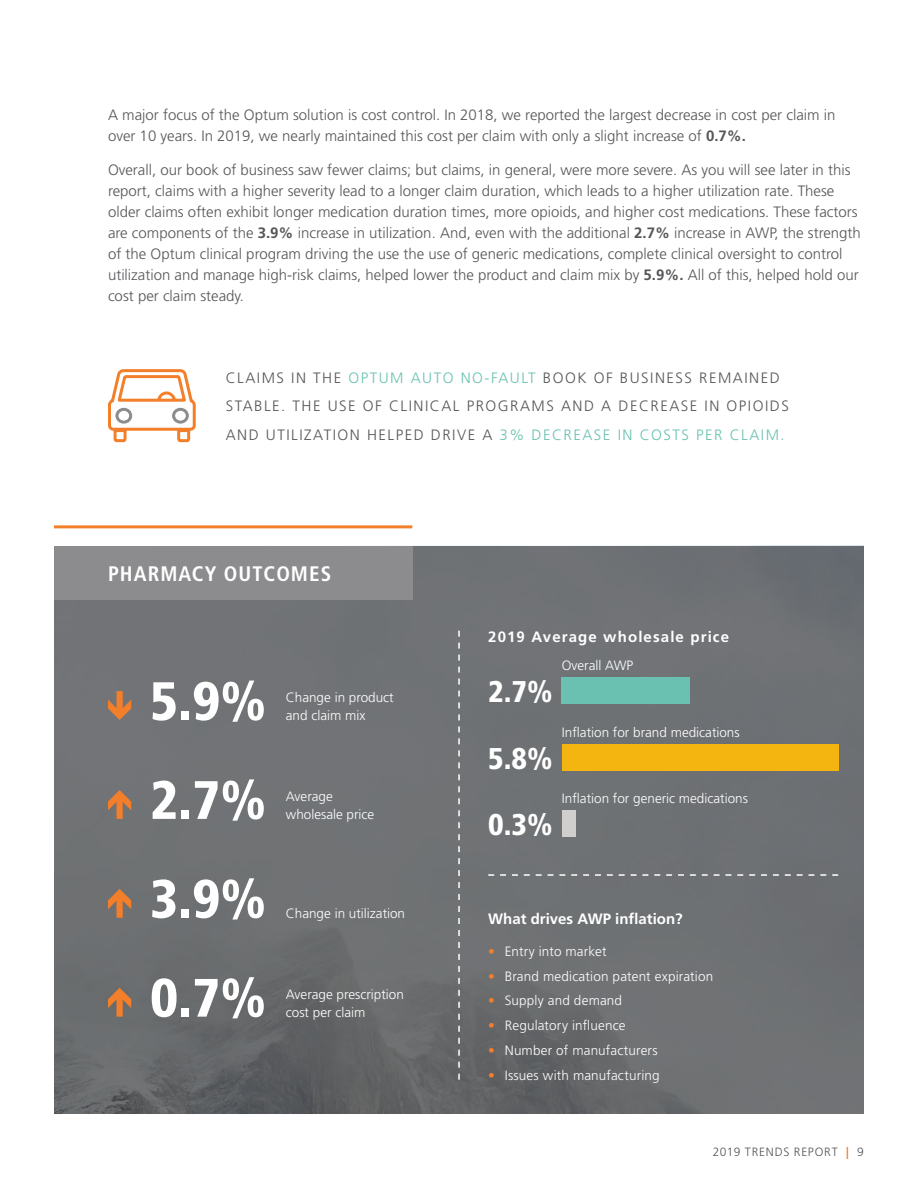
<style>
.page{position:relative;width:918px;height:1188px;background:#fff}
.page>*{position:absolute;margin:0;border:0;box-sizing:border-box;transform-origin:0 0}
.t1{font:900 condensed 54px "Frutiger LT Std";color:#fff}
.t2{font:900 condensed 30px "Frutiger LT Std";color:#fff}
.t3{font:700 condensed 21px "Frutiger LT Std";letter-spacing:.05em;color:#fff}
.t4{font:300 15px/21px "Frutiger LT Std";color:#555659}
.t5{font:300 15px/28.5px "Frutiger LT Std";letter-spacing:.1em;color:#555659}
.t6{font:700 15px "Frutiger LT Std";letter-spacing:.075em;color:#fff}
.t7{font:700 15px "Frutiger LT Std";color:#fff}
.t8{font:300 13.5px "Frutiger LT Std";color:#fff}
.t9{font:300 12px "Frutiger LT Std";letter-spacing:.06em;color:#555659}
.s1{font-weight:700}
.s2{color:#6ac1b1}
.s3{color:#f47f2a}
.s4{font-weight:700;color:#f47f2a}
</style>
<div class="page">
<div style="left:54px;top:546px;width:810px;height:568px;background:linear-gradient(to bottom,#727478,#696b6c)"></div>
<hr style="left:54px;top:525px;width:358px;height:3px;background:#f47f2a">
<div style="left:54px;top:546px;width:358px;height:54px;background:#8c8c8f"></div>
<svg style="left:458px;top:631px;width:2px;height:449px"></svg>
<svg style="left:488px;top:874px;width:350px;height:2px"></svg>
<div style="left:562px;top:678px;width:128px;height:26px;background:#6ac1b1"></div>
<div style="left:562px;top:744px;width:276px;height:26px;background:#f4b511"></div>
<div style="left:562px;top:811px;width:13px;height:26px;background:#d1cfcd"></div>
<svg style="left:108px;top:369px;width:88px;height:74px"></svg>
<svg style="left:108px;top:790px;width:23px;height:29px"></svg>
<svg style="left:108px;top:988px;width:23px;height:29px"></svg>
<svg style="left:108px;top:889px;width:23px;height:29px"></svg>
<svg style="left:108px;top:691px;width:23px;height:29px"></svg>
<p class="t4" style="left:108px;top:104px;width:729px">A major focus of the Optum solution is cost control. In 2018, we reported the largest decrease in cost per claim in over 10 years. In 2019, we nearly maintained this cost per claim with only a slight increase of <span class="s1">0.7%.</span></p>
<p class="t4" style="left:108px;top:160px;width:754px">Overall, our book of business saw fewer claims; but claims, in general, were more severe. As you will see later in this report, claims with a higher severity lead to a longer claim duration, which leads to a higher utilization rate. These older claims often exhibit longer medication duration times, more opioids, and higher cost medications. These factors are components of the <span class="s1">3.9%</span> increase in utilization. And, even with the additional <span class="s1">2.7%</span> increase in AWP, the strength of the Optum clinical program driving the use the use of generic medications, complete clinical oversight to control utilization and manage high-risk claims, helped lower the product and claim mix by <span class="s1">5.9%.</span> All of this, helped hold our cost per claim steady.</p>
<p class="t5" style="left:226px;top:364px;width:565px">CLAIMS IN THE <span class="s2">OPTUM AUTO NO-FAULT</span> BOOK OF BUSINESS REMAINED<br>STABLE. THE USE OF CLINICAL PROGRAMS AND A DECREASE IN OPIOIDS<br>AND UTILIZATION HELPED DRIVE A <span class="s2">3% DECREASE IN COSTS PER CLAIM.</span></p>
<h3 class="t3" style="left:108px;top:561px;width:225px">PHARMACY OUTCOMES</h3>
<h1 class="t1" style="left:150px;top:669px;width:118px">5.9%</h1>
<p class="t8" style="left:286px;top:690px;width:109px">Change in product</p>
<p class="t8" style="left:286px;top:708px;width:81px">and claim mix</p>
<h1 class="t1" style="left:150px;top:768px;width:118px">2.7%</h1>
<p class="t8" style="left:286px;top:789px;width:49px">Average</p>
<p class="t8" style="left:286px;top:807px;width:90px">wholesale price</p>
<h1 class="t1" style="left:150px;top:867px;width:118px">3.9%</h1>
<p class="t8" style="left:286px;top:905px;width:121px">Change in utilization</p>
<h1 class="t1" style="left:150px;top:965px;width:118px">0.7%</h1>
<p class="t8" style="left:286px;top:986px;width:120px">Average prescription</p>
<p class="t8" style="left:286px;top:1004px;width:81px">cost per claim</p>
<p class="t6" style="left:488px;top:628px;width:242px">2019 Average wholesale price</p>
<h2 class="t2" style="left:488px;top:674px;width:66px">2.7%</h2>
<h2 class="t2" style="left:488px;top:740px;width:66px">5.8%</h2>
<h2 class="t2" style="left:488px;top:807px;width:66px">0.3%</h2>
<p class="t8" style="left:562px;top:658px;width:73px">Overall AWP</p>
<p class="t8" style="left:562px;top:724px;width:179px">Inflation for brand medications</p>
<p class="t8" style="left:562px;top:791px;width:188px">Inflation for generic medications</p>
<p class="t7" style="left:488px;top:910px;width:196px">What drives AWP inflation?</p>
<p class="t8" style="left:488px;top:944px;width:120px"><span class="s3">•</span> Entry into market</p>
<p class="t8" style="left:488px;top:968px;width:227px"><span class="s3">•</span> Brand medication patent expiration</p>
<p class="t8" style="left:488px;top:993px;width:135px"><span class="s3">•</span> Supply and demand</p>
<p class="t8" style="left:488px;top:1018px;width:139px"><span class="s3">•</span> Regulatory influence</p>
<p class="t8" style="left:488px;top:1043px;width:171px"><span class="s3">•</span> Number of manufacturers</p>
<p class="t8" style="left:488px;top:1067px;width:173px"><span class="s3">•</span> Issues with manufacturing</p>
<p class="t9" style="left:713px;top:1145px;width:153px">2019 TRENDS REPORT <span class="s4">|</span> 9</p>
</div>
